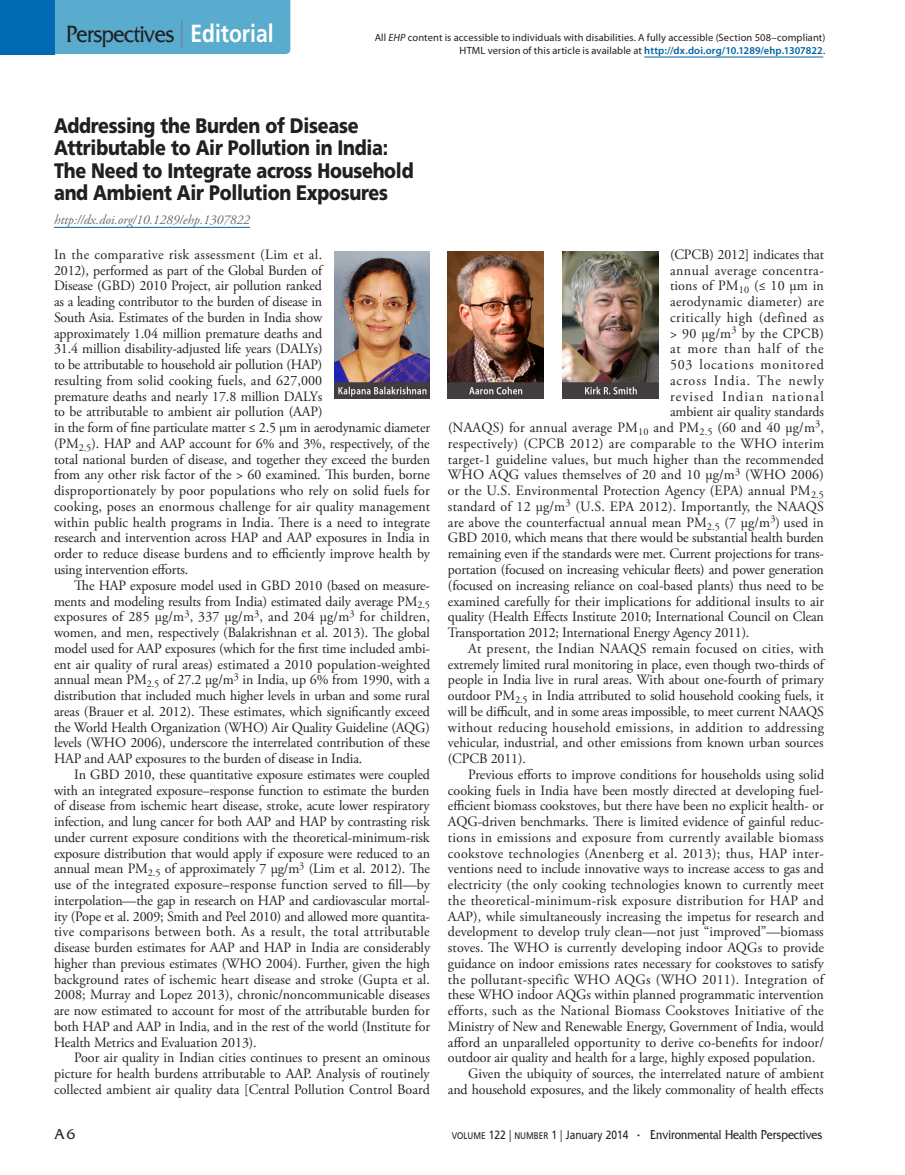
<style>
.page{position:relative;width:905px;height:1175px;background:#fff}
.page>*{position:absolute;margin:0;border:0;box-sizing:border-box;transform-origin:0 0}
.t1{font:24.75px "Friz Quadrata Std";letter-spacing:-.02em;color:#231f20;scale:.85 1}
.Editorial___title{font:900 21px/22.5px "Frutiger LT Std";letter-spacing:-.015em;color:#231f20;scale:.85 1}
.t2{font:15px "Friz Quadrata Std";color:#231f20}
.body_text{font:14.25px/15.8px "Adobe Garamond Pro";letter-spacing:-.005em;color:#231f20;text-align:justify}
.body_text_1st_para{font:14.25px/15.8px "Adobe Garamond Pro";letter-spacing:-.005em;color:#231f20}
.body_text-2{font:14.25px "Adobe Garamond Pro";letter-spacing:.015em;color:#231f20}
.t3{font:13.5px "Friz Quadrata Std";color:#231f20;scale:.85 1}
.t4{font:italic 13.5px "Adobe Garamond Pro";letter-spacing:-.005em;color:#6c6d70}
.EHP_508_Disclaimer_t{font:10.5px/13.5px "Myriad Pro";letter-spacing:.01em;color:#231f20;text-align:right}
.s1{font-family:"Frutiger LT Std";font-weight:300;font-size:27px;color:#76787b}
.s2{font-family:"Frutiger LT Std";font-weight:700;color:#fff}
.s3{font-style:italic}
.s4{font-weight:600;color:#0062a3}
.s5{font-family:"Frutiger LT Std Roman SC800";font-size:9.6px}
.s6{font-family:"Frutiger LT Std";font-size:12px}
.s7{font-family:"Frutiger LT Std";font-weight:300;font-size:12px}
.s8{font-size:10.5px}
</style>
<div class="page">
<div style="left:54px;top:0;width:236px;height:54px;background:#59accd"></div>
<hr style="left:54px;top:227px;width:196px;height:1px;background:#0062a3">
<img style="left:447px;top:252px;width:96px;height:146px">
<img style="left:562px;top:252px;width:96px;height:146px">
<img style="left:334px;top:252px;width:96px;height:146px">
<hr style="left:644px;top:57px;width:179px;height:1px;background:#0062a3">
<div style="left:0;top:0;width:54px;height:54px;background:#006bb2"></div>
<h1 class="t1" style="left:66px;top:20px;width:246px">Perspectives <span class="s1">|</span> <span class="s2">Editorial</span></h1>
<p class="EHP_508_Disclaimer_t" style="left:374px;top:30px;width:452px">All <span class="s3">EHP</span> content is accessible to individuals with disabilities. A fully accessible (Section 508–compliant)<br>HTML version of this article is available at <span class="s4">http://dx.doi.org/10.1289/ehp.1307822</span>.</p>
<p class="Editorial___title" style="left:54px;top:114px;width:424px">Addressing the Burden of Disease Attributable to Air Pollution in India:<br>The Need to Integrate across Household and Ambient Air Pollution Exposures</p>
<p class="t4" style="left:54px;top:212px;width:197px">http://dx.doi.org/10.1289/ehp.1307822</p>
<p class="body_text_1st_para" style="left:54px;top:247px;width:378px">In the comparative risk assessment (Lim et al.<br>2012), performed as part of the Global Burden of<br>Disease (GBD) 2010 Project, air pollution ranked<br>as a leading contributor to the burden of disease in<br>South Asia. Estimates of the burden in India show<br>approximately 1.04 million premature deaths and<br>31.4 million disability-adjusted life years (DALYs)<br>to be attributable to household air pollution (HAP)<br>resulting from solid cooking fuels, and 627,000<br>premature deaths and nearly 17.8 million DALYs<br>to be attributable to ambient air pollution (AAP)<br>in the form of fine particulate matter ≤ 2.5 µm in aerodynamic diameter (PM<sub>2.5</sub>). HAP and AAP account for 6% and 3%, respectively, of the total national burden of disease, and together they exceed the burden from any other risk factor of the &gt; 60 examined. This burden, borne disproportionately by poor populations who rely on solid fuels for cooking, poses an enormous challenge for air quality management within public health programs in India. There is a need to integrate research and intervention across HAP and AAP exposures in India in order to reduce disease burdens and to efficiently improve health by using intervention efforts.</p>
<p class="body_text" style="left:54px;top:578px;width:377px;text-indent:20px">The HAP exposure model used in GBD 2010 (based on measure&shy;ments and modeling results from India) estimated daily average PM<sub>2.5 </sub>exposures of 285 µg/m<sup>3</sup>, 337 µg/m<sup>3</sup>, and 204 µg/m<sup>3</sup> for children, women, and men, respectively (Balakrishnan et al. 2013). The global model used for AAP exposures (which for the first time included ambi&shy;ent air quality of rural areas) estimated a 2010 population-weighted annual mean PM<sub>2.5</sub> of 27.2 µg/m<sup>3</sup> in India, up 6% from 1990, with a distribution that included much higher levels in urban and some rural areas (Brauer et al. 2012). These estimates, which significantly exceed the World Health Organization (WHO) Air Quality Guideline (AQG) levels (WHO 2006), underscore the interrelated contribution of these HAP and AAP exposures to the burden of disease in India.</p>
<p class="body_text" style="left:54px;top:767px;width:377px;text-indent:20px">In GBD 2010, these quantitative exposure estimates were coupled with an integrated exposure–response function to estimate the burden of disease from ischemic heart disease, stroke, acute lower respiratory infection, and lung cancer for both AAP and HAP by contrasting risk under current exposure conditions with the theoretical-minimum-risk exposure distribution that would apply if exposure were reduced to an annual mean PM<sub>2.5</sub> of approximately 7 μg/m<sup>3</sup> (Lim et al. 2012). The use of the integrated exposure–response function served to fill—by interpolation—the gap in research on HAP and cardiovascular mortal&shy;ity (Pope et al. 2009; Smith and Peel 2010) and allowed more quantita&shy;tive comparisons between both. As a result, the total attributable disease burden estimates for AAP and HAP in India are considerably higher than previous estimates (WHO 2004). Further, given the high background rates of ischemic heart disease and stroke (Gupta et al.<br>2008; Murray and Lopez 2013), chronic/noncommunicable diseases are now estimated to account for most of the attributable burden for both HAP and AAP in India, and in the rest of the world (Institute for Health Metrics and Evaluation 2013).</p>
<p class="body_text" style="left:54px;top:1050px;width:377px;text-indent:20px">Poor air quality in Indian cities continues to present an ominous picture for health burdens attributable to AAP. Analysis of routinely collected ambient air quality data [Central Pollution Control Board</p>
<p class="body_text" style="left:670px;top:247px;width:155px">(CPCB) 2012] indicates that annual average concentra&shy;tions of PM<sub>10</sub> (≤ 10 µm in aerodynamic diameter) are critically high (defined as &gt; 90 µg/m<sup>3</sup> by the CPCB) at more than half of the 503 locations monitored across India. The newly revised Indian national ambient air quality standards</p>
<p class="body_text-2" style="left:448px;top:419px;width:377px">(NAAQS) for annual average PM<sub>10</sub> and PM<sub>2.5</sub> (60 and 40 µg/m<sup>3</sup>,</p>
<p class="body_text" style="left:448px;top:436px;width:377px">respectively) (CPCB 2012) are comparable to the WHO interim target‑1 guideline values, but much higher than the recommended WHO AQG values themselves of 20 and 10 µg/m<sup>3</sup> (WHO 2006) or the U.S. Environmental Protection Agency (EPA) annual PM<sub>2.5 </sub>standard of 12 µg/m<sup>3</sup> (U.S. EPA 2012). Importantly, the NAAQS are above the counterfactual annual mean PM<sub>2.5</sub> (7 μg/m<sup>3</sup>) used in GBD 2010, which means that there would be substantial health burden remaining even if the standards were met. Current projections for trans&shy;portation (focused on increasing vehicular fleets) and power generation (focused on increasing reliance on coal-based plants) thus need to be examined carefully for their implications for additional insults to air quality (Health Effects Institute 2010; International Council on Clean Transportation 2012; International Energy Agency 2011).</p>
<p class="body_text" style="left:448px;top:641px;width:377px;text-indent:20px">At present, the Indian NAAQS remain focused on cities, with extremely limited rural monitoring in place, even though two-thirds of people in India live in rural areas. With about one-fourth of primary outdoor PM<sub>2.5</sub> in India attributed to solid household cooking fuels, it will be difficult, and in some areas impossible, to meet current NAAQS without reducing household emissions, in addition to addressing vehicular, industrial, and other emissions from known urban sources (CPCB 2011).</p>
<p class="body_text" style="left:448px;top:767px;width:377px;text-indent:20px">Previous efforts to improve conditions for households using solid cooking fuels in India have been mostly directed at developing fuel&shy;efficient biomass cookstoves, but there have been no explicit health- or AQG-driven benchmarks. There is limited evidence of gainful reduc&shy;tions in emissions and exposure from currently available biomass cookstove technologies (Anenberg et al. 2013); thus, HAP inter&shy;ventions need to include innovative ways to increase access to gas and electricity (the only cooking technologies known to currently meet the theoretical-minimum-risk exposure distribution for HAP and AAP), while simultaneously increasing the impetus for research and development to develop truly clean—not just “improved”—biomass stoves. The WHO is currently developing indoor AQGs to provide guidance on indoor emissions rates necessary for cookstoves to satisfy the pollutant-specific WHO AQGs (WHO 2011). Integration of these WHO indoor AQGs within planned programmatic intervention efforts, such as the National Biomass Cookstoves Initiative of the Ministry of New and Renewable Energy, Government of India, would afford an unparalleled opportunity to derive co-benefits for indoor/ outdoor air quality and health for a large, highly exposed population.</p>
<p class="body_text" style="left:448px;top:1066px;width:377px;text-align:right">Given the ubiquity of sources, the interrelated nature of ambient and household exposures, and the likely commonality of health effects</p>
<p class="t2" style="left:54px;top:1125px;width:23px">A6</p>
<p class="t3" style="left:451px;top:1127px;width:437px"><span class="s5">VOLUME</span> <span class="s6">122</span> <span class="s7">|</span> <span class="s5">NUMBER</span> <span class="s6">1</span> <span class="s7">|</span> <span class="s6">January 2014</span> <span class="s8">•</span> Environmental Health Perspectives</p>
</div>
